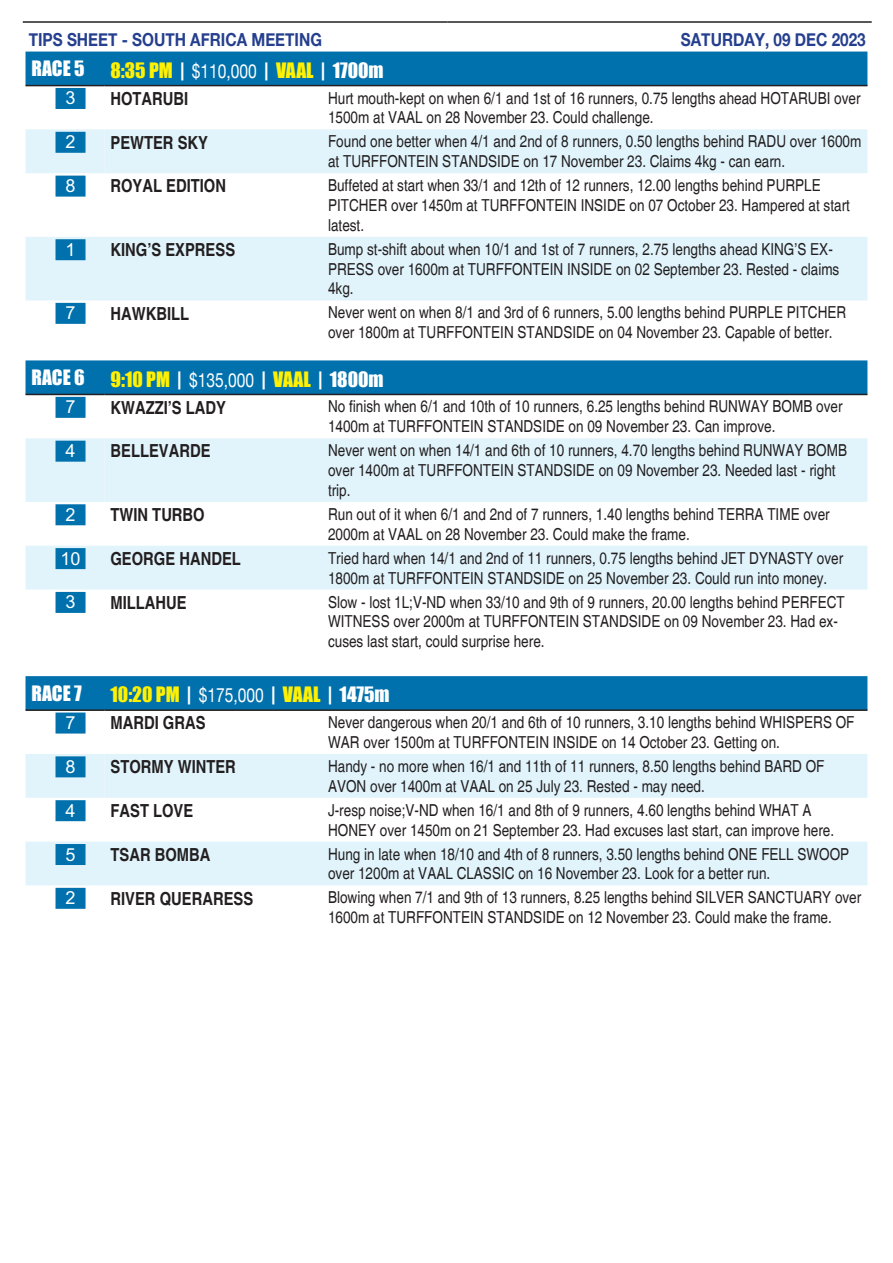
<style>
.page{position:relative;width:893px;height:1263px;background:#fff}
.page>*{position:absolute;margin:0;border:0;box-sizing:border-box;transform-origin:0 0}
.Tips-Analysis-Header{font:19.5px "Impact";color:#fff101}
.Tips-Analysis-Header-2{font:19.5px "Impact";color:#fff}
.t1{font:700 condensed 18px "Helvetica";color:#231f20}
.t2{font:700 18px "Helvetica Neue";color:#253f8e;scale:.85 1}
.Tips-Num{font:700 18px "M Hei HK";color:#fff}
.Tips-Analysis-Body{font:condensed 16.5px/19.8px "Helvetica";color:#231f20}
.s1{color:#fff}
.s2{font-family:"Helvetica Neue";color:#fff}
</style>
<div class="page">
<hr style="left:23px;top:21px;width:424px;height:2px;background:#231f20">
<hr style="left:447px;top:21px;width:425px;height:2px;background:#231f20">
<div style="left:26px;top:52px;width:841px;height:33px;background:#0071ad"></div>
<svg style="left:26px;top:129px;width:841px;height:171px;fill:#e1f4fc"></svg>
<hr style="left:26px;top:85px;width:78px;height:1px;background:#231f20">
<hr style="left:104px;top:85px;width:218px;height:1px;background:#231f20">
<hr style="left:322px;top:85px;width:545px;height:1px;background:#231f20">
<div style="left:56px;top:88px;width:30px;height:21px;background:#0071ad"></div>
<div style="left:56px;top:132px;width:30px;height:21px;background:#0071ad"></div>
<div style="left:56px;top:176px;width:30px;height:21px;background:#0071ad"></div>
<div style="left:56px;top:239px;width:30px;height:21px;background:#0071ad"></div>
<div style="left:56px;top:303px;width:30px;height:21px;background:#0071ad"></div>
<div style="left:26px;top:360px;width:841px;height:34px;background:#0071ad"></div>
<svg style="left:26px;top:438px;width:841px;height:151px;fill:#e1f4fc"></svg>
<hr style="left:26px;top:394px;width:78px;height:1px;background:#231f20">
<hr style="left:104px;top:394px;width:218px;height:1px;background:#231f20">
<hr style="left:322px;top:394px;width:545px;height:1px;background:#231f20">
<div style="left:56px;top:397px;width:30px;height:21px;background:#0071ad"></div>
<div style="left:56px;top:441px;width:30px;height:21px;background:#0071ad"></div>
<div style="left:56px;top:504px;width:30px;height:21px;background:#0071ad"></div>
<div style="left:56px;top:548px;width:30px;height:21px;background:#0071ad"></div>
<div style="left:56px;top:592px;width:30px;height:21px;background:#0071ad"></div>
<div style="left:26px;top:676px;width:841px;height:33px;background:#0071ad"></div>
<svg style="left:26px;top:754px;width:841px;height:131px;fill:#e1f4fc"></svg>
<hr style="left:26px;top:709px;width:78px;height:2px;background:#231f20">
<hr style="left:104px;top:709px;width:218px;height:2px;background:#231f20">
<hr style="left:322px;top:709px;width:545px;height:2px;background:#231f20">
<div style="left:56px;top:712px;width:30px;height:21px;background:#0071ad"></div>
<div style="left:56px;top:756px;width:30px;height:21px;background:#0071ad"></div>
<div style="left:56px;top:800px;width:30px;height:21px;background:#0071ad"></div>
<div style="left:56px;top:844px;width:30px;height:21px;background:#0071ad"></div>
<div style="left:56px;top:888px;width:30px;height:21px;background:#0071ad"></div>
<p class="t2" style="left:29px;top:28px;width:346px">TIPS SHEET - SOUTH AFRICA MEETING</p>
<p class="t2" style="left:681px;top:28px;width:219px">SATURDAY, 09 DEC 2023</p>
<p class="Tips-Analysis-Header-2" style="left:32px;top:53px;width:55px">RACE 5</p>
<p class="Tips-Analysis-Header" style="left:110px;top:55px;width:275px">8:35 PM <span class="s1">|</span> <span class="s2">$110,000</span> <span class="s1">|</span> VAAL <span class="s1">| 1700m</span></p>
<p class="Tips-Num" style="left:66px;top:85px;width:12px">3</p>
<p class="t1" style="left:110px;top:87px;width:79px">HOTARUBI</p>
<p class="Tips-Analysis-Body" style="left:328px;top:88px;width:534px">Hurt mouth-kept on when 6/1 and 1st of 16 runners, 0.75 lengths ahead HOTARUBI over<br>1500m at VAAL on 28 November 23. Could challenge.</p>
<p class="Tips-Num" style="left:66px;top:129px;width:12px">2</p>
<p class="t1" style="left:110px;top:131px;width:99px">PEWTER SKY</p>
<p class="Tips-Analysis-Body" style="left:328px;top:132px;width:535px">Found one better when 4/1 and 2nd of 8 runners, 0.50 lengths behind RADU over 1600m at TURFFONTEIN STANDSIDE on 17 November 23. Claims 4kg - can earn.</p>
<p class="Tips-Num" style="left:66px;top:172px;width:12px">8</p>
<p class="t1" style="left:110px;top:175px;width:117px">ROYAL EDITION</p>
<p class="Tips-Analysis-Body" style="left:328px;top:176px;width:523px">Buffeted at start when 33/1 and 12th of 12 runners, 12.00 lengths behind PURPLE<br>PITCHER over 1450m at TURFFONTEIN INSIDE on 07 October 23. Hampered at start latest.</p>
<p class="Tips-Num" style="left:66px;top:236px;width:12px">1</p>
<p class="t1" style="left:110px;top:239px;width:126px">KING’S EXPRESS</p>
<p class="Tips-Analysis-Body" style="left:328px;top:239px;width:513px">Bump st-shift about when 10/1 and 1st of 7 runners, 2.75 lengths ahead KING’S EX-<br>PRESS over 1600m at TURFFONTEIN INSIDE on 02 September 23. Rested - claims<br>4kg.</p>
<p class="Tips-Num" style="left:66px;top:300px;width:12px">7</p>
<p class="t1" style="left:110px;top:302px;width:80px">HAWKBILL</p>
<p class="Tips-Analysis-Body" style="left:328px;top:303px;width:520px">Never went on when 8/1 and 3rd of 6 runners, 5.00 lengths behind PURPLE PITCHER over 1800m at TURFFONTEIN STANDSIDE on 04 November 23. Capable of better.</p>
<p class="Tips-Analysis-Header-2" style="left:32px;top:362px;width:55px">RACE 6</p>
<p class="Tips-Analysis-Header" style="left:110px;top:364px;width:275px">9:10 PM <span class="s1">|</span> <span class="s2">$135,000</span> <span class="s1">|</span> VAAL <span class="s1">| 1800m</span></p>
<p class="Tips-Num" style="left:66px;top:394px;width:12px">7</p>
<p class="t1" style="left:110px;top:396px;width:117px">KWAZZI’S LADY</p>
<p class="Tips-Analysis-Body" style="left:328px;top:397px;width:516px">No finish when 6/1 and 10th of 10 runners, 6.25 lengths behind RUNWAY BOMB over<br>1400m at TURFFONTEIN STANDSIDE on 09 November 23. Can improve.</p>
<p class="Tips-Num" style="left:66px;top:437px;width:12px">4</p>
<p class="t1" style="left:110px;top:440px;width:102px">BELLEVARDE</p>
<p class="Tips-Analysis-Body" style="left:328px;top:441px;width:520px">Never went on when 14/1 and 6th of 10 runners, 4.70 lengths behind RUNWAY BOMB over 1400m at TURFFONTEIN STANDSIDE on 09 November 23. Needed last - right trip.</p>
<p class="Tips-Num" style="left:66px;top:501px;width:12px">2</p>
<p class="t1" style="left:110px;top:504px;width:96px">TWIN TURBO</p>
<p class="Tips-Analysis-Body" style="left:328px;top:504px;width:503px">Run out of it when 6/1 and 2nd of 7 runners, 1.40 lengths behind TERRA TIME over<br>2000m at VAAL on 28 November 23. Could make the frame.</p>
<p class="Tips-Num" style="left:60px;top:545px;width:22px">10</p>
<p class="t1" style="left:110px;top:548px;width:132px">GEORGE HANDEL</p>
<p class="Tips-Analysis-Body" style="left:328px;top:548px;width:517px">Tried hard when 14/1 and 2nd of 11 runners, 0.75 lengths behind JET DYNASTY over<br>1800m at TURFFONTEIN STANDSIDE on 25 November 23. Could run into money.</p>
<p class="Tips-Num" style="left:66px;top:589px;width:12px">3</p>
<p class="t1" style="left:110px;top:591px;width:78px">MILLAHUE</p>
<p class="Tips-Analysis-Body" style="left:328px;top:592px;width:518px">Slow - lost 1L;V-ND when 33/10 and 9th of 9 runners, 20.00 lengths behind PERFECT<br>WITNESS over 2000m at TURFFONTEIN STANDSIDE on 09 November 23. Had ex&shy;cuses last start, could surprise here.</p>
<p class="Tips-Analysis-Header-2" style="left:32px;top:678px;width:52px">RACE 7</p>
<p class="Tips-Analysis-Header" style="left:110px;top:680px;width:281px">10:20 PM <span class="s1">|</span> <span class="s2">$175,000</span> <span class="s1">|</span> VAAL <span class="s1">| 1475m</span></p>
<p class="Tips-Num" style="left:66px;top:709px;width:12px">7</p>
<p class="t1" style="left:110px;top:712px;width:97px">MARDI GRAS</p>
<p class="Tips-Analysis-Body" style="left:328px;top:713px;width:528px">Never dangerous when 20/1 and 6th of 10 runners, 3.10 lengths behind WHISPERS OF<br>WAR over 1500m at TURFFONTEIN INSIDE on 14 October 23. Getting on.</p>
<p class="Tips-Num" style="left:66px;top:753px;width:12px">8</p>
<p class="t1" style="left:110px;top:756px;width:127px">STORMY WINTER</p>
<p class="Tips-Analysis-Body" style="left:328px;top:756px;width:498px">Handy - no more when 16/1 and 11th of 11 runners, 8.50 lengths behind BARD OF<br>AVON over 1400m at VAAL on 25 July 23. Rested - may need.</p>
<p class="Tips-Num" style="left:66px;top:797px;width:12px">4</p>
<p class="t1" style="left:110px;top:800px;width:84px">FAST LOVE</p>
<p class="Tips-Analysis-Body" style="left:328px;top:800px;width:508px">J-resp noise;V-ND when 16/1 and 8th of 9 runners, 4.60 lengths behind WHAT A<br>HONEY over 1450m on 21 September 23. Had excuses last start, can improve here.</p>
<p class="Tips-Num" style="left:66px;top:841px;width:12px">5</p>
<p class="t1" style="left:110px;top:843px;width:102px">TSAR BOMBA</p>
<p class="Tips-Analysis-Body" style="left:328px;top:844px;width:523px">Hung in late when 18/10 and 4th of 8 runners, 3.50 lengths behind ONE FELL SWOOP over 1200m at VAAL CLASSIC on 16 November 23. Look for a better run.</p>
<p class="Tips-Num" style="left:66px;top:885px;width:12px">2</p>
<p class="t1" style="left:110px;top:887px;width:144px">RIVER QUERARESS</p>
<p class="Tips-Analysis-Body" style="left:328px;top:888px;width:535px">Blowing when 7/1 and 9th of 13 runners, 8.25 lengths behind SILVER SANCTUARY over<br>1600m at TURFFONTEIN STANDSIDE on 12 November 23. Could make the frame.</p>
</div>
